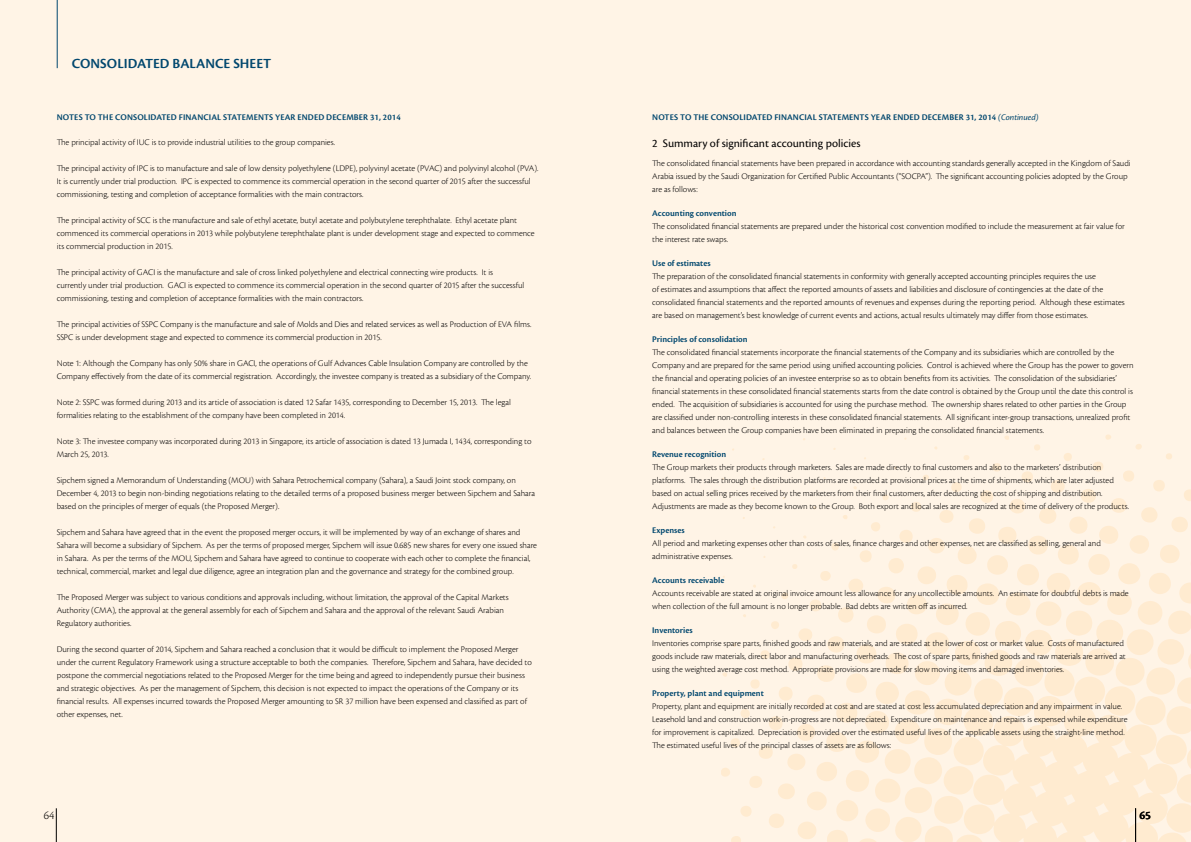
<style>
.page{position:relative;width:1191px;height:842px;background:#fff4e6}
.page>*{position:absolute;margin:0;border:0;box-sizing:border-box;transform-origin:0 0}
.t1{font:600 14.5px "Cronos Pro";color:#00476e}
.t2{font:12px "Cronos Pro";color:#000}
.t3{font:300 12px "Cronos Pro";color:#000}
.t4{font:600 12px "Cronos Pro";color:#000}
.t5{font:300 9px/13px "Cronos Pro";color:#000}
.t6{font:600 9px "Cronos Pro";letter-spacing:.005em;color:#00476e}
.s1{font-weight:400;font-style:italic}
</style>
<div class="page">
<div style="left:1092px;top:462px;width:11px;height:9px;background:#ffebd0;border-radius:5px"></div>
<div style="left:992px;top:463px;width:9px;height:9px;background:#ffebd0;border-radius:4px"></div>
<div style="left:1063px;top:453px;width:9px;height:8px;background:#ffebd0;border-radius:4px"></div>
<div style="left:1165px;top:453px;width:7px;height:6px;background:#ffebd0;border-radius:3px"></div>
<svg style="left:1034px;top:444px;width:6px;height:6px"></svg>
<div style="left:1135px;top:444px;width:7px;height:6px;background:#ffebd0;border-radius:3px"></div>
<svg style="left:1105px;top:434px;width:6px;height:6px"></svg>
<svg style="left:964px;top:455px;width:5px;height:5px"></svg>
<svg style="left:1004px;top:436px;width:5px;height:4px"></svg>
<svg style="left:721px;top:466px;width:470px;height:376px"></svg>
<hr style="left:57px;top:0;width:1px;height:68px;background:#00476e">
<hr style="left:56px;top:808px;width:1px;height:34px;background:#000">
<hr style="left:1135px;top:808px;width:1px;height:34px;background:#000">
<h1 class="t1" style="left:72px;top:55px;width:201px">CONSOLIDATED BALANCE SHEET</h1>
<p class="t6" style="left:57px;top:112px;width:345px">NOTES TO THE CONSOLIDATED FINANCIAL STATEMENTS YEAR ENDED DECEMBER 31, 2014</p>
<p class="t5" style="left:57px;top:135px;width:280px">The principal activity of IUC is to provide industrial utilities to the group companies.</p>
<p class="t5" style="left:57px;top:161px;width:483px">The principal activity of IPC is to manufacture and sale of low density polyethylene (LDPE), polyvinyl acetate (PVAC) and polyvinyl alcohol (PVA).<br>It is currently under trial production. IPC is expected to commence its commercial operation in the second quarter of 2015 after the successful commissioning, testing and completion of acceptance formalities with the main contractors.</p>
<p class="t5" style="left:57px;top:213px;width:479px">The principal activity of SCC is the manufacture and sale of ethyl acetate, butyl acetate and polybutylene terephthalate. Ethyl acetate plant commenced its commercial operations in 2013 while polybutylene terephthalate plant is under development stage and expected to commence its commercial production in 2015.</p>
<p class="t5" style="left:57px;top:265px;width:469px">The principal activity of GACI is the manufacture and sale of cross linked polyethylene and electrical connecting wire products. It is currently under trial production. GACI is expected to commence its commercial operation in the second quarter of 2015 after the successful commissioning, testing and completion of acceptance formalities with the main contractors.</p>
<p class="t5" style="left:57px;top:317px;width:476px">The principal activities of SSPC Company is the manufacture and sale of Molds and Dies and related services as well as Production of EVA films.<br>SSPC is under development stage and expected to commence its commercial production in 2015.</p>
<p class="t5" style="left:57px;top:356px;width:476px">Note 1: Although the Company has only 50% share in GACI, the operations of Gulf Advances Cable Insulation Company are controlled by the<br>Company effectively from the date of its commercial registration. Accordingly, the investee company is treated as a subsidiary of the Company.</p>
<p class="t5" style="left:57px;top:395px;width:456px">Note 2: SSPC was formed during 2013 and its article of association is dated 12 Safar 1435, corresponding to December 15, 2013. The legal formalities relating to the establishment of the company have been completed in 2014.</p>
<p class="t5" style="left:57px;top:434px;width:476px">Note 3: The investee company was incorporated during 2013 in Singapore, its article of association is dated 13 Jumada I, 1434, corresponding to<br>March 25, 2013.</p>
<p class="t5" style="left:57px;top:473px;width:480px">Sipchem signed a Memorandum of Understanding (MOU) with Sahara Petrochemical company (Sahara), a Saudi Joint stock company, on<br>December 4, 2013 to begin non-binding negotiations relating to the detailed terms of a proposed business merger between Sipchem and Sahara based on the principles of merger of equals (the Proposed Merger).</p>
<p class="t5" style="left:57px;top:525px;width:482px">Sipchem and Sahara have agreed that in the event the proposed merger occurs, it will be implemented by way of an exchange of shares and Sahara will become a subsidiary of Sipchem. As per the terms of proposed merger, Sipchem will issue 0.685 new shares for every one issued share in Sahara. As per the terms of the MOU, Sipchem and Sahara have agreed to continue to cooperate with each other to complete the financial, technical, commercial, market and legal due diligence, agree an integration plan and the governance and strategy for the combined group.</p>
<p class="t5" style="left:57px;top:590px;width:454px">The Proposed Merger was subject to various conditions and approvals including, without limitation, the approval of the Capital Markets<br>Authority (CMA), the approval at the general assembly for each of Sipchem and Sahara and the approval of the relevant Saudi Arabian<br>Regulatory authorities.</p>
<p class="t5" style="left:57px;top:642px;width:476px">During the second quarter of 2014, Sipchem and Sahara reached a conclusion that it would be difficult to implement the Proposed Merger under the current Regulatory Framework using a structure acceptable to both the companies. Therefore, Sipchem and Sahara, have decided to postpone the commercial negotiations related to the Proposed Merger for the time being and agreed to independently pursue their business and strategic objectives. As per the management of Sipchem, this decision is not expected to impact the operations of the Company or its financial results. All expenses incurred towards the Proposed Merger amounting to SR 37 million have been expensed and classified as part of other expenses, net.</p>
<p class="t6" style="left:652px;top:112px;width:388px">NOTES TO THE CONSOLIDATED FINANCIAL STATEMENTS YEAR ENDED DECEMBER 31, 2014 <span class="s1">(Continued)</span></p>
<h2 class="t2" style="left:652px;top:136px;width:210px">2 Summary of significant accounting policies</h2>
<p class="t5" style="left:652px;top:156px;width:480px">The consolidated financial statements have been prepared in accordance with accounting standards generally accepted in the Kingdom of Saudi<br>Arabia issued by the Saudi Organization for Certified Public Accountants (“SOCPA”). The significant accounting policies adopted by the Group are as follows:</p>
<p class="t6" style="left:652px;top:208px;width:86px">Accounting convention</p>
<p class="t5" style="left:652px;top:219px;width:474px">The consolidated financial statements are prepared under the historical cost convention modified to include the measurement at fair value for the interest rate swaps.</p>
<p class="t6" style="left:652px;top:258px;width:60px">Use of estimates</p>
<p class="t5" style="left:652px;top:269px;width:474px">The preparation of the consolidated financial statements in conformity with generally accepted accounting principles requires the use<br>of estimates and assumptions that affect the reported amounts of assets and liabilities and disclosure of contingencies at the date of the consolidated financial statements and the reported amounts of revenues and expenses during the reporting period. Although these estimates are based on management’s best knowledge of current events and actions, actual results ultimately may differ from those estimates.</p>
<p class="t6" style="left:652px;top:334px;width:97px">Principles of consolidation</p>
<p class="t5" style="left:652px;top:345px;width:483px">The consolidated financial statements incorporate the financial statements of the Company and its subsidiaries which are controlled by the Company and are prepared for the same period using unified accounting policies. Control is achieved where the Group has the power to govern the financial and operating policies of an investee enterprise so as to obtain benefits from its activities. The consolidation of the subsidiaries’ financial statements in these consolidated financial statements starts from the date control is obtained by the Group until the date this control is ended. The acquisition of subsidiaries is accounted for using the purchase method. The ownership shares related to other parties in the Group are classified under non-controlling interests in these consolidated financial statements. All significant inter-group transactions, unrealized profit and balances between the Group companies have been eliminated in preparing the consolidated financial statements.</p>
<p class="t6" style="left:652px;top:448px;width:76px">Revenue recognition</p>
<p class="t5" style="left:652px;top:460px;width:478px">The Group markets their products through marketers. Sales are made directly to final customers and also to the marketers’ distribution platforms. The sales through the distribution platforms are recorded at provisional prices at the time of shipments, which are later adjusted based on actual selling prices received by the marketers from their final customers, after deducting the cost of shipping and distribution.<br>Adjustments are made as they become known to the Group. Both export and local sales are recognized at the time of delivery of the products.</p>
<p class="t6" style="left:652px;top:524px;width:34px">Expenses</p>
<p class="t5" style="left:652px;top:536px;width:450px">All period and marketing expenses other than costs of sales, finance charges and other expenses, net are classified as selling, general and administrative expenses.</p>
<p class="t6" style="left:652px;top:574px;width:74px">Accounts receivable</p>
<p class="t5" style="left:652px;top:586px;width:478px">Accounts receivable are stated at original invoice amount less allowance for any uncollectible amounts. An estimate for doubtful debts is made when collection of the full amount is no longer probable. Bad debts are written off as incurred.</p>
<p class="t6" style="left:652px;top:624px;width:42px">Inventories</p>
<p class="t5" style="left:652px;top:636px;width:475px">Inventories comprise spare parts, finished goods and raw materials, and are stated at the lower of cost or market value. Costs of manufactured goods include raw materials, direct labor and manufacturing overheads. The cost of spare parts, finished goods and raw materials are arrived at using the weighted average cost method. Appropriate provisions are made for slow moving items and damaged inventories.</p>
<p class="t6" style="left:652px;top:687px;width:113px">Property, plant and equipment</p>
<p class="t5" style="left:652px;top:699px;width:477px">Property, plant and equipment are initially recorded at cost and are stated at cost less accumulated depreciation and any impairment in value.<br>Leasehold land and construction work-in-progress are not depreciated. Expenditure on maintenance and repairs is expensed while expenditure for improvement is capitalized. Depreciation is provided over the estimated useful lives of the applicable assets using the straight-line method.<br>The estimated useful lives of the principal classes of assets are as follows:</p>
<h2 class="t3" style="left:44px;top:808px;width:12px">64</h2>
<h2 class="t4" style="left:1139px;top:808px;width:13px">65</h2>
</div>
